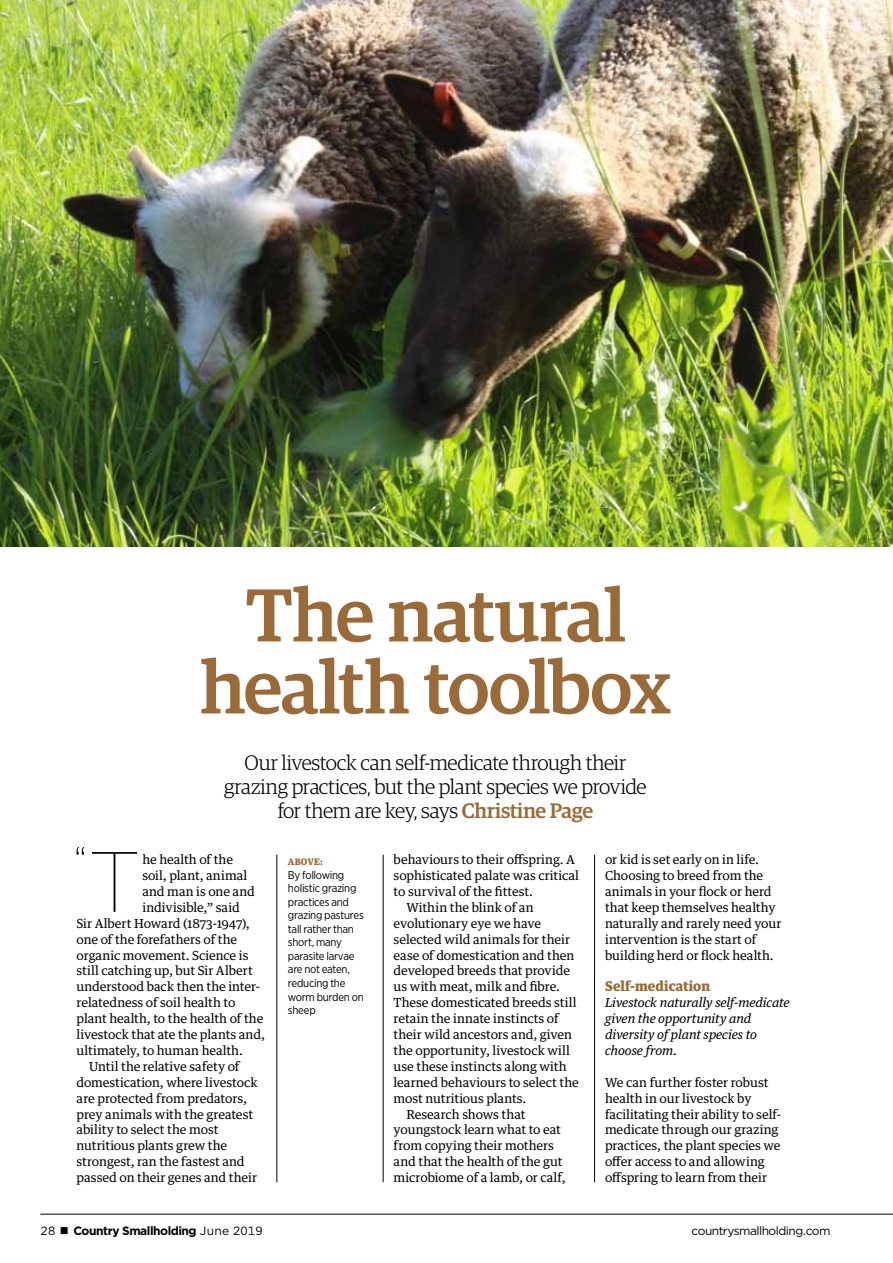
<style>
.page{position:relative;width:893px;height:1263px;background:#fff}
.page>*{position:absolute;margin:0;border:0;box-sizing:border-box;transform-origin:0 0}
.t1{font:500 75px/72px "Guardian Egyp";letter-spacing:-.02em;color:#9a6b38;text-align:center}
.t2{font:100 58.2px "Gotham";color:#000}
.t3{font:300 21px/24px "Guardian Egyp";letter-spacing:-.015em;color:#000;text-align:center}
.t4{font:900 13.5px "Guardian Text Egyp";letter-spacing:.01em;color:#9a6b38}
.t5{font:12.45px/15.9px "Guardian Text Egyp";letter-spacing:-.005em;color:#000}
.t6{font:italic 12.45px/15.9px "Guardian Text Egyp";letter-spacing:-.01em;color:#000}
.t7{font:700 12px "Gotham";letter-spacing:-.04em;color:#000}
.t8{font:12px "Gotham";letter-spacing:-.045em;color:#000}
.t9{font:11.25px/13.5px "Gotham Narrow";letter-spacing:-.025em;color:#000}
.t10{font:900 9px "Guardian Text Egyp";color:#9a6b38}
.s1{font-weight:500;color:#9a6b38}
.s2{font-size:85.5px}
.s3{font-weight:400}
</style>
<div class="page">
<img style="left:0;top:0;width:893px;height:546px">
<hr style="left:40px;top:1214px;width:853px;height:1px;background:#000">
<hr style="left:277px;top:855px;width:1px;height:327px;background:#000">
<hr style="left:383px;top:855px;width:1px;height:327px;background:#000">
<hr style="left:594px;top:855px;width:1px;height:327px;background:#000">
<h1 class="t1" style="left:200px;top:574px;width:472px">The natural health toolbox</h1>
<h3 class="t3" style="left:224px;top:749px;width:424px">Our livestock can self-medicate through their grazing practices, but the plant species we provide for them are key, says <span class="s1">Christine Page</span></h3>
<p class="t5" style="left:394px;top:850px;width:183px">behaviours to their offspring. A</p>
<p class="t5" style="left:394px;top:866px;width:187px">sophisticated palate was critical</p>
<p class="t5" style="left:394px;top:882px;width:141px">to survival of the fittest.</p>
<p class="t5" style="left:406px;top:898px;width:129px">Within the blink of an</p>
<p class="t5" style="left:394px;top:914px;width:149px">evolutionary eye we have</p>
<p class="t5" style="left:394px;top:930px;width:178px">selected wild animals for their</p>
<p class="t5" style="left:394px;top:946px;width:182px">ease of domestication and then</p>
<p class="t5" style="left:394px;top:962px;width:178px">developed breeds that provide</p>
<p class="t5" style="left:394px;top:978px;width:168px">us with meat, milk and fibre.</p>
<p class="t5" style="left:394px;top:993px;width:184px">These domesticated breeds still</p>
<p class="t5" style="left:394px;top:1009px;width:167px">retain the innate instincts of</p>
<p class="t5" style="left:394px;top:1025px;width:180px">their wild ancestors and, given</p>
<p class="t5" style="left:394px;top:1041px;width:178px">the opportunity, livestock will</p>
<p class="t5" style="left:394px;top:1057px;width:174px">use these instincts along with</p>
<p class="t5" style="left:394px;top:1073px;width:187px">learned behaviours to select the</p>
<p class="t5" style="left:394px;top:1089px;width:134px">most nutritious plants.</p>
<p class="t5" style="left:406px;top:1105px;width:121px">Research shows that</p>
<p class="t5" style="left:394px;top:1121px;width:169px">youngstock learn what to eat</p>
<p class="t5" style="left:394px;top:1137px;width:162px">from copying their mothers</p>
<p class="t5" style="left:394px;top:1152px;width:171px">and that the health of the gut</p>
<p class="t5" style="left:394px;top:1168px;width:173px">microbiome of a lamb, or calf,</p>
<h2 class="t2" style="left:73px;top:831px;width:68px">“<span class="s2">T</span></h2>
<p class="t5" style="left:142px;top:850px;width:92px">he health of the</p>
<p class="t5" style="left:605px;top:850px;width:178px">or kid is set early on in life.<br>Choosing to breed from the animals in your flock or herd that keep themselves healthy naturally and rarely need your intervention is the start of building herd or flock health.</p>
<p class="t10" style="left:288px;top:855px;width:36px">above:</p>
<p class="t9" style="left:288px;top:868px;width:77px">By following holistic grazing practices and grazing pastures tall rather than short, many parasite larvae are not eaten, reducing the worm burden on sheep</p>
<p class="t5" style="left:142px;top:866px;width:107px">soil, plant, animal</p>
<p class="t5" style="left:142px;top:882px;width:114px">and man is one and</p>
<p class="t5" style="left:142px;top:898px;width:99px">indivisible,” said</p>
<p class="t5" style="left:77px;top:914px;width:175px">Sir Albert Howard (1873-1947),</p>
<p class="t5" style="left:77px;top:930px;width:162px">one of the forefathers of the</p>
<p class="t5" style="left:77px;top:946px;width:173px">organic movement. Science is</p>
<p class="t5" style="left:77px;top:962px;width:178px">still catching up, but Sir Albert</p>
<p class="t5" style="left:77px;top:978px;width:185px">understood back then the inter-</p>
<p class="t5" style="left:77px;top:993px;width:160px">relatedness of soil health to</p>
<p class="t5" style="left:77px;top:1009px;width:188px">plant health, to the health of the</p>
<p class="t5" style="left:77px;top:1025px;width:190px">livestock that ate the plants and,</p>
<p class="t5" style="left:77px;top:1041px;width:168px">ultimately, to human health.</p>
<p class="t5" style="left:89px;top:1057px;width:152px">Until the relative safety of</p>
<p class="t5" style="left:77px;top:1073px;width:183px">domestication, where livestock</p>
<p class="t5" style="left:77px;top:1089px;width:172px">are protected from predators,</p>
<p class="t5" style="left:77px;top:1105px;width:178px">prey animals with the greatest</p>
<p class="t5" style="left:77px;top:1121px;width:143px">ability to select the most</p>
<p class="t5" style="left:77px;top:1137px;width:152px">nutritious plants grew the</p>
<p class="t5" style="left:77px;top:1152px;width:170px">strongest, ran the fastest and</p>
<p class="t5" style="left:77px;top:1168px;width:182px">passed on their genes and their</p>
<p class="t4" style="left:605px;top:975px;width:107px">Self-medication</p>
<p class="t6" style="left:605px;top:993px;width:186px">Livestock naturally self-medicate given the opportunity and diversity of plant species to choose from.</p>
<p class="t5" style="left:605px;top:1073px;width:178px">We can further foster robust health in our livestock by facilitating their ability to self&shy;medicate through our grazing practices, the plant species we offer access to and allowing offspring to learn from their</p>
<p class="t7" style="left:40px;top:1223px;width:224px"><span class="s3">28</span> ■ Country Smallholding <span class="s3">June 2019</span></p>
<p class="t8" style="left:692px;top:1223px;width:140px">countrysmallholding.com</p>
</div>
